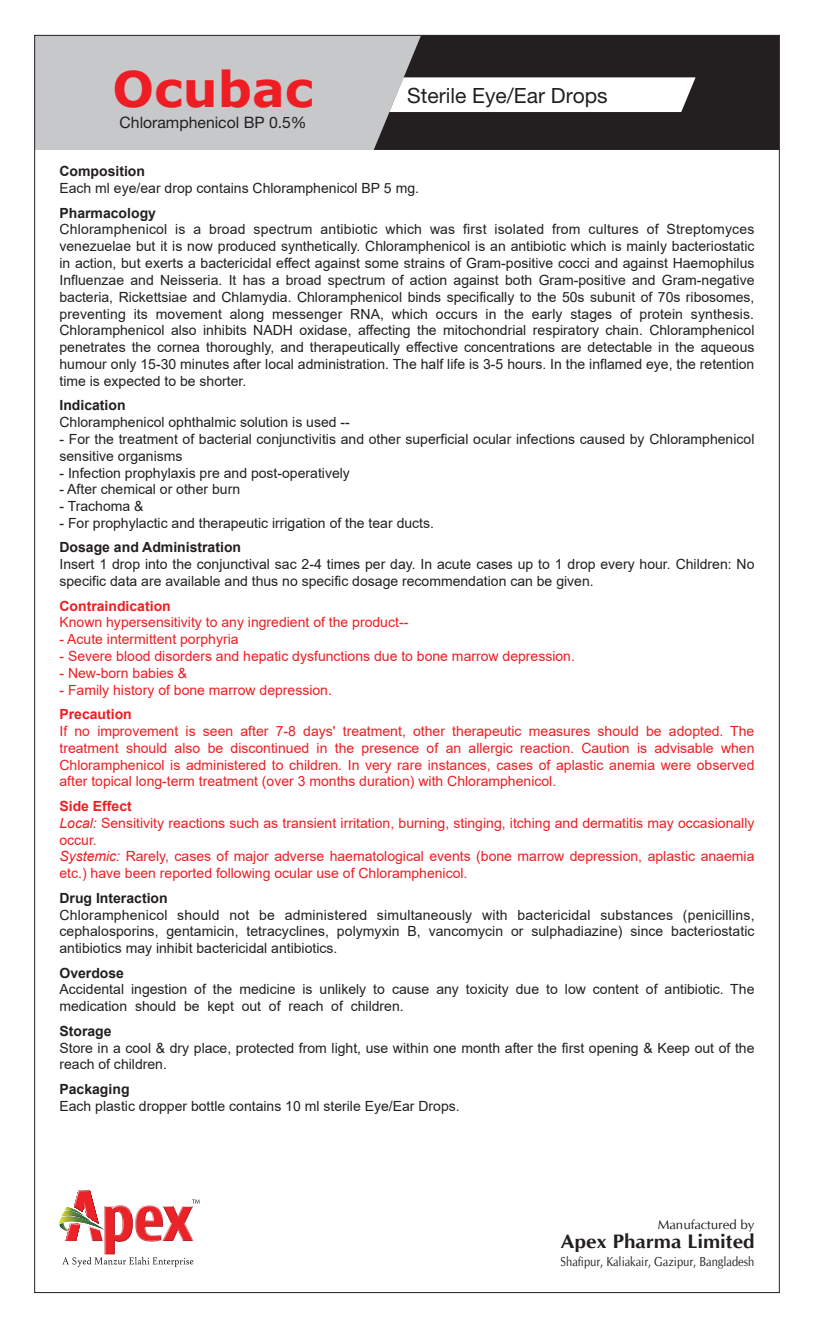
<style>
.page{position:relative;width:814px;height:1327px;background:#fff}
.page>*{position:absolute;margin:0;border:0;box-sizing:border-box;transform-origin:0 0}
.t1{font:700 49px "Verdana";color:#ee1d23}
.t2{font:21px "Helvetica Neue LT Pro";color:#231f20}
.t3{font:700 19.43px "CG Omega";color:#231f20;scale:1.06 1}
.t4{font:15.75px "Helvetica Neue LT Pro";color:#231f20}
.t5{font:14px/16.8px "Arial";color:#231f20}
.t6{font:14px/16.8px "Arial";color:#ee1d23;text-align:justify}
.t7{font:700 14px "Arial";color:#231f20}
.t8{font:700 14px "Arial";color:#ee1d23}
.t9{font:12.95px "CG Omega";color:#231f20;scale:.86 1}
.t10{font:12.95px "CG Omega";color:#231f20}
.s1{font-weight:700}
.s2{font-style:italic}
</style>
<div class="page">
<div style="left:36px;top:37px;width:337px;height:113px;background:#c7c8ca"></div>
<svg style="left:373px;top:37px;width:404px;height:113px;background:#2e2b2c"></svg>
<svg style="left:389px;top:77px;width:306px;height:35px"></svg>
<svg style="left:59px;top:1190px;width:140px;height:76px"></svg>
<h1 class="t1" style="left:112px;top:54px;width:203px">Ocubac</h1>
<p class="t4" style="left:119px;top:113px;width:188px">Chloramphenicol BP 0.5%</p>
<h2 class="t2" style="left:407px;top:82px;width:202px">Sterile Eye/Ear Drops</h2>
<p class="t7" style="left:59px;top:161px;width:87px">Composition</p>
<p class="t5" style="left:59px;top:180px;width:361px">Each ml eye/ear drop contains Chloramphenicol BP 5 mg.</p>
<p class="t7" style="left:59px;top:203px;width:98px">Pharmacology</p>
<p class="t5" style="left:59px;top:221px;width:696px;text-align:justify">Chloramphenicol is a broad spectrum antibiotic which was first isolated from cultures of Streptomyces venezuelae but it is now produced synthetically. Chloramphenicol is an antibiotic which is mainly bacteriostatic in action, but exerts a bactericidal effect against some strains of Gram-positive cocci and against Haemophilus Influenzae and Neisseria. It has a broad spectrum of action against both Gram-positive and Gram-negative bacteria, Rickettsiae and Chlamydia. Chloramphenicol binds specifically to the 50s subunit of 70s ribosomes, preventing its movement along messenger RNA, which occurs in the early stages of protein synthesis.<br>Chloramphenicol also inhibits NADH oxidase, affecting the mitochondrial respiratory chain. Chloramphenicol penetrates the cornea thoroughly, and therapeutically effective concentrations are detectable in the aqueous humour only 15-30 minutes after local administration. The half life is 3-5 hours. In the inflamed eye, the retention time is expected to be shorter.</p>
<p class="t7" style="left:59px;top:395px;width:68px">Indication</p>
<p class="t5" style="left:59px;top:413px;width:292px">Chloramphenicol ophthalmic solution is used --</p>
<p class="t5" style="left:59px;top:430px;width:696px">- For the treatment of bacterial conjunctivitis and other superficial ocular infections caused by Chloramphenicol sensitive organisms</p>
<p class="t5" style="left:59px;top:464px;width:292px">- Infection prophylaxis pre and post-operatively</p>
<p class="t5" style="left:59px;top:481px;width:182px">- After chemical or other burn</p>
<p class="t5" style="left:59px;top:497px;width:86px">- Trachoma &amp;</p>
<p class="t5" style="left:59px;top:514px;width:376px">- For prophylactic and therapeutic irrigation of the tear ducts.</p>
<p class="t7" style="left:59px;top:537px;width:183px">Dosage and Administration</p>
<p class="t5" style="left:59px;top:556px;width:696px">Insert 1 drop into the conjunctival sac 2-4 times per day. In acute cases up to 1 drop every hour. Children: No specific data are available and thus no specific dosage recommendation can be given.</p>
<p class="t8" style="left:59px;top:595px;width:113px">Contraindication</p>
<p class="t6" style="left:59px;top:614px;width:350px">Known hypersensitivity to any ingredient of the product--</p>
<p class="t6" style="left:59px;top:630px;width:180px">- Acute intermittent porphyria</p>
<p class="t6" style="left:59px;top:647px;width:517px">- Severe blood disorders and hepatic dysfunctions due to bone marrow depression.</p>
<p class="t6" style="left:59px;top:664px;width:129px">- New-born babies &amp;</p>
<p class="t6" style="left:59px;top:681px;width:274px">- Family history of bone marrow depression.</p>
<p class="t8" style="left:59px;top:704px;width:74px">Precaution</p>
<p class="t6" style="left:59px;top:722px;width:696px">If no improvement is seen after 7-8 days' treatment, other therapeutic measures should be adopted. The treatment should also be discontinued in the presence of an allergic reaction. Caution is advisable when Chloramphenicol is administered to children. In very rare instances, cases of aplastic anemia were observed after topical long-term treatment (over 3 months duration) with Chloramphenicol.</p>
<p class="t6" style="left:59px;top:797px;width:696px;text-align:left"><span class="s1">Side Effect<br></span><span class="s2">Local:</span> Sensitivity reactions such as transient irritation, burning, stinging, itching and dermatitis may occasionally occur.<br><span class="s2">Systemic:</span> Rarely, cases of major adverse haematological events (bone marrow depression, aplastic anaemia etc.) have been reported following ocular use of Chloramphenicol.</p>
<p class="t7" style="left:59px;top:887px;width:110px">Drug Interaction</p>
<p class="t5" style="left:59px;top:906px;width:696px;text-align:justify">Chloramphenicol should not be administered simultaneously with bactericidal substances (penicillins, cephalosporins, gentamicin, tetracyclines, polymyxin B, vancomycin or sulphadiazine) since bacteriostatic antibiotics may inhibit bactericidal antibiotics.</p>
<p class="t7" style="left:59px;top:962px;width:66px">Overdose</p>
<p class="t5" style="left:59px;top:980px;width:696px">Accidental ingestion of the medicine is unlikely to cause any toxicity due to low content of antibiotic. The medication should be kept out of reach of children.</p>
<p class="t7" style="left:59px;top:1020px;width:54px">Storage</p>
<p class="t5" style="left:59px;top:1039px;width:696px">Store in a cool &amp; dry place, protected from light, use within one month after the first opening &amp; Keep out of the reach of children.</p>
<p class="t7" style="left:59px;top:1078px;width:72px">Packaging</p>
<p class="t5" style="left:59px;top:1097px;width:401px">Each plastic dropper bottle contains 10 ml sterile Eye/Ear Drops.</p>
<p class="t10" style="left:657px;top:1216px;width:98px">Manufactured by</p>
<h3 class="t3" style="left:561px;top:1229px;width:184px">Apex Pharma Limited</h3>
<p class="t9" style="left:560px;top:1253px;width:227px">Shafipur, Kaliakair, Gazipur, Bangladesh</p>
</div>
